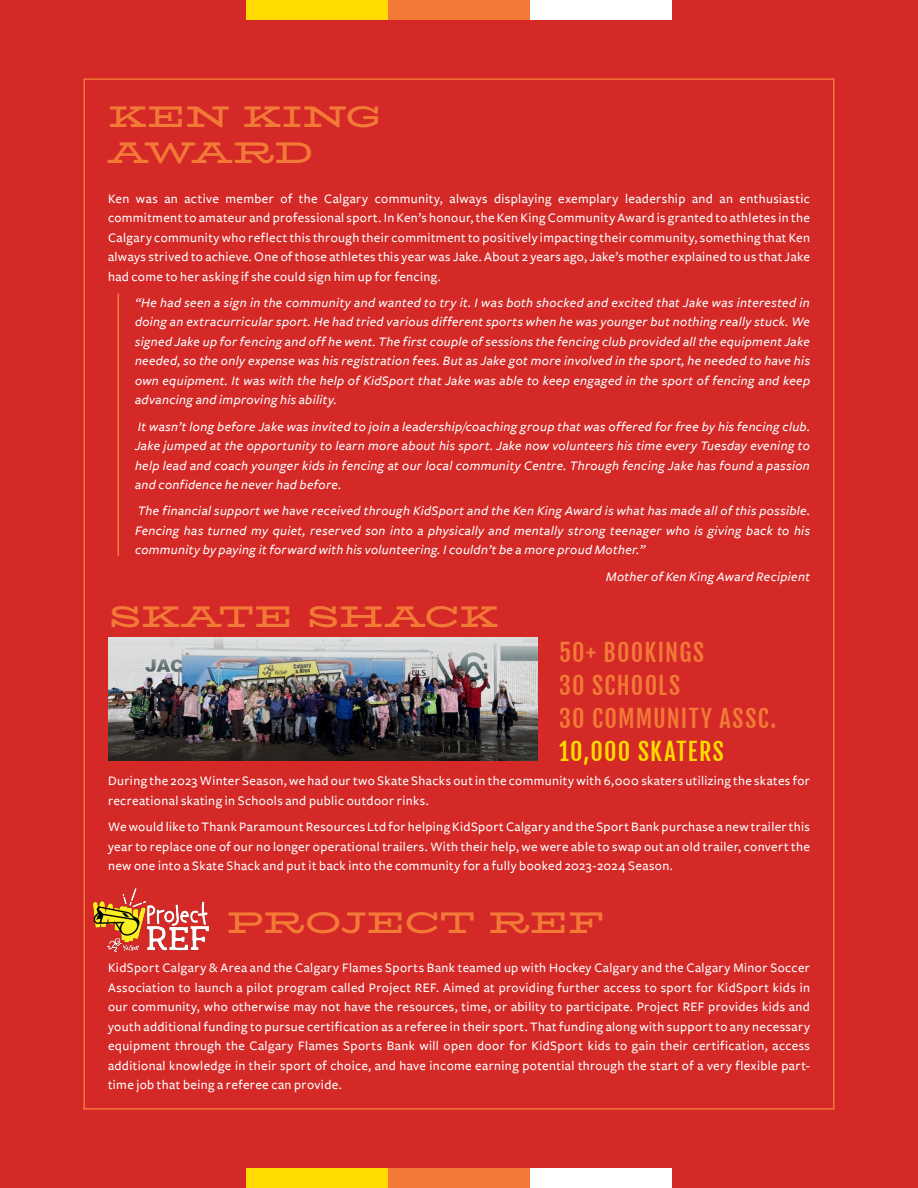
<style>
.page{position:relative;width:918px;height:1188px;background:#d42927}
.page>*{position:absolute;margin:0;border:0;box-sizing:border-box;transform-origin:0 0}
.t1{font:700 30px/36px "Bio Rhyme Expanded";color:#f37937}
.t2{font:24px/33px "Fjalla One";letter-spacing:.055em;color:#f37937}
.t3{font:500 13.5px/19.5px "Freight Sans";letter-spacing:.03em;color:#fff;text-align:justify}
.t4{font:italic 500 13.5px/19.5px "Freight Sans";letter-spacing:.025em;color:#fff;text-align:justify}
.s1{color:#ffdb00}
</style>
<div class="page">
<div style="left:246px;top:0;width:142px;height:19px;background:#ffdb00"></div>
<div style="left:388px;top:0;width:142px;height:19px;background:#f37937"></div>
<div style="left:530px;top:0;width:142px;height:19px;background:#fff"></div>
<div style="left:246px;top:1169px;width:142px;height:19px;background:#ffdb00"></div>
<div style="left:388px;top:1169px;width:142px;height:19px;background:#f37937"></div>
<div style="left:530px;top:1169px;width:142px;height:19px;background:#fff"></div>
<svg style="left:117px;top:294px;width:2px;height:262px"></svg>
<img style="left:93px;top:888px;width:115px;height:64px">
<img style="left:108px;top:674px;width:430px;height:28px">
<img style="left:108px;top:637px;width:430px;height:37px">
<img style="left:108px;top:702px;width:430px;height:59px">
<p class="t1" style="left:108px;top:98px;width:275px">KEN KING<br>AWARD</p>
<p class="t3" style="left:108px;top:189px;width:704px">Ken was an active member of the Calgary community, always displaying exemplary leadership and an enthusiastic commitment to amateur and professional sport. In Ken’s honour, the Ken King Community Award is granted to athletes in the Calgary community who reflect this through their commitment to positively impacting their community, something that Ken always strived to achieve. One of those athletes this year was Jake. About 2 years ago, Jake’s mother explained to us that Jake had come to her asking if she could sign him up for fencing.</p>
<p class="t4" style="left:135px;top:293px;width:677px">“He had seen a sign in the community and wanted to try it. I was both shocked and excited that Jake was interested in doing an extracurricular sport. He had tried various different sports when he was younger but nothing really stuck. We signed Jake up for fencing and off he went. The first couple of sessions the fencing club provided all the equipment Jake needed, so the only expense was his registration fees. But as Jake got more involved in the sport, he needed to have his own equipment. It was with the help of KidSport that Jake was able to keep engaged in the sport of fencing and keep advancing and improving his ability.</p>
<p class="t4" style="left:135px;top:417px;width:677px">It wasn’t long before Jake was invited to join a leadership/coaching group that was offered for free by his fencing club.<br>Jake jumped at the opportunity to learn more about his sport. Jake now volunteers his time every Tuesday evening to help lead and coach younger kids in fencing at our local community Centre. Through fencing Jake has found a passion and confidence he never had before.</p>
<p class="t4" style="left:135px;top:501px;width:677px">The financial support we have received through KidSport and the Ken King Award is what has made all of this possible.<br>Fencing has turned my quiet, reserved son into a physically and mentally strong teenager who is giving back to his community by paying it forward with his volunteering. I couldn’t be a more proud Mother.”</p>
<p class="t4" style="left:606px;top:567px;width:205px">Mother of Ken King Award Recipient</p>
<p class="t1" style="left:108px;top:598px;width:392px">SKATE SHACK</p>
<p class="t2" style="left:559px;top:637px;width:147px">50+ BOOKINGS</p>
<p class="t2" style="left:559px;top:670px;width:123px">30 SCHOOLS</p>
<p class="t2" style="left:559px;top:703px;width:219px">30 COMMUNITY ASSC.<br><span class="s1">10,000 SKATERS</span></p>
<p class="t3" style="left:108px;top:772px;width:704px">During the 2023 Winter Season, we had our two Skate Shacks out in the community with 6,000 skaters utilizing the skates for recreational skating in Schools and public outdoor rinks.</p>
<p class="t3" style="left:108px;top:817px;width:703px">We would like to Thank Paramount Resources Ltd for helping KidSport Calgary and the Sport Bank purchase a new trailer this year to replace one of our no longer operational trailers. With their help, we were able to swap out an old trailer, convert the new one into a Skate Shack and put it back into the community for a fully booked 2023-2024 Season.</p>
<p class="t1" style="left:227px;top:904px;width:379px">PROJECT REF</p>
<p class="t3" style="left:108px;top:958px;width:704px">KidSport Calgary &amp; Area and the Calgary Flames Sports Bank teamed up with Hockey Calgary and the Calgary Minor Soccer Association to launch a pilot program called Project REF. Aimed at providing further access to sport for KidSport kids in our community, who otherwise may not have the resources, time, or ability to participate. Project REF provides kids and youth additional funding to pursue certification as a referee in their sport. That funding along with support to any necessary equipment through the Calgary Flames Sports Bank will open door for KidSport kids to gain their certification, access additional knowledge in their sport of choice, and have income earning potential through the start of a very flexible part&shy;time job that being a referee can provide.</p>
</div>
